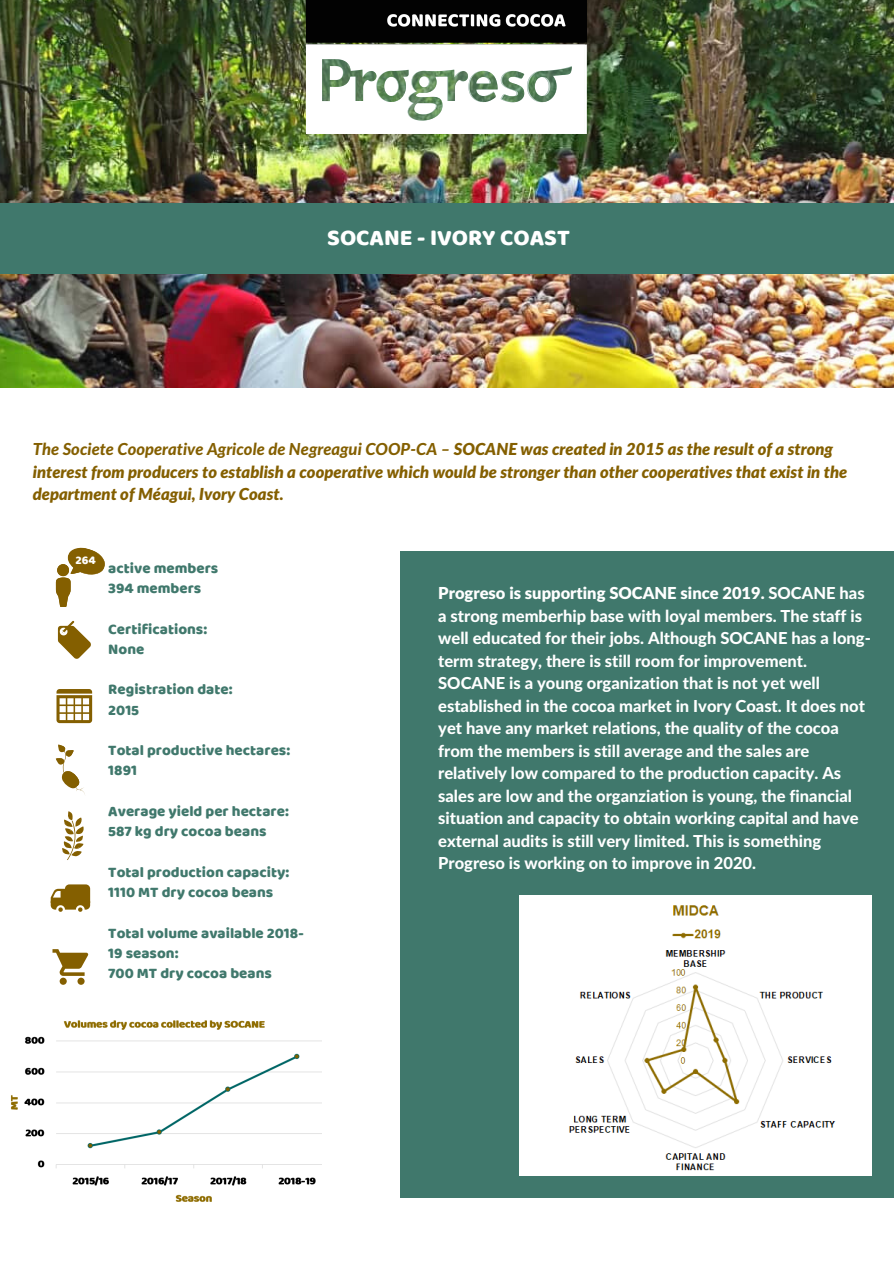
<style>
.page{position:relative;width:894px;height:1264px;background:#fff}
.page>*{position:absolute;margin:0;border:0;box-sizing:border-box;transform-origin:0 0}
.t1{font:23.25px "Baloo Chettan";color:#fff}
.t2{font:800 16.5px/22.5px "Lato Latin";color:#fff}
.t3{font:italic 900 16.5px/22.5px "Lato";color:#845f00}
.t4{font:15.15px/20.2px "Baloo Chettan";color:#40786c}
.t5{font:12px "Baloo Chettan";color:#fff}
.t6{font:8.4px "Liberation Serif";color:#fff}
.s1{font-weight:800}
.s2{font-weight:900}
</style>
<div class="page">
<img style="left:0;top:0;width:893px;height:387px">
<div style="left:0;top:203px;width:893px;height:70px;background:#40786c"></div>
<svg style="left:56px;top:689px;width:36px;height:34px"></svg>
<svg style="left:52px;top:949px;width:36px;height:35px"></svg>
<svg style="left:62px;top:811px;width:22px;height:49px"></svg>
<svg style="left:56px;top:744px;width:29px;height:51px"></svg>
<div style="left:400px;top:551px;width:493px;height:646px;background:#40786c"></div>
<svg style="left:58px;top:620px;width:33px;height:39px"></svg>
<svg style="left:51px;top:884px;width:39px;height:28px"></svg>
<svg style="left:56px;top:547px;width:49px;height:59px"></svg>
<img style="left:306px;top:0;width:278px;height:134px">
<img style="left:11px;top:1020px;width:310px;height:182px">
<img style="left:519px;top:895px;width:351px;height:280px">
<h1 class="t1" style="left:327px;top:220px;width:244px">SOCANE - IVORY COAST</h1>
<p class="t3" style="left:33px;top:437px;width:815px"><span class="s1">The Societe Cooperative Agricole de Negreagui COOP-CA –</span> SOCANE was created in 2015 as the result of a strong interest from producers to establish a cooperative which would be stronger than other cooperatives that exist in the department of Méagui, Ivory Coast.</p>
<p class="t5" style="left:76px;top:551px;width:22px">264</p>
<p class="t6" style="left:79px;top:554px;width:10px">63</p>
<p class="t4" style="left:108px;top:557px;width:111px">active members<br>394 members</p>
<p class="t4" style="left:108px;top:618px;width:100px">Certifications:<br>None</p>
<p class="t4" style="left:108px;top:679px;width:126px">Registration date:<br>2015</p>
<p class="t4" style="left:108px;top:740px;width:183px">Total productive hectares:<br>1891</p>
<p class="t4" style="left:108px;top:801px;width:182px">Average yield per hectare:<br>587 kg dry cocoa beans</p>
<p class="t4" style="left:108px;top:861px;width:182px">Total production capacity:<br>1110 MT dry cocoa beans</p>
<p class="t4" style="left:108px;top:922px;width:197px">Total volume available 2018-<br>19 season:<br>700 MT dry cocoa beans</p>
<p class="t2" style="left:438px;top:581px;width:434px"><span class="s2">Progreso is supporting SOCANE since 2019.</span> SOCANE has a strong memberhip base with loyal members. The staff is well educated for their jobs. Although SOCANE has a long&shy;term strategy, there is still room for improvement.<br>SOCANE is a young organization that is not yet well established in the cocoa market in Ivory Coast. It does not yet have any market relations, the quality of the cocoa from the members is still average and the sales are relatively low compared to the production capacity. As sales are low and the organziation is young, the financial situation and capacity to obtain working capital and have external audits is still very limited. This is something Progreso is working on to improve in 2020.</p>
</div>
